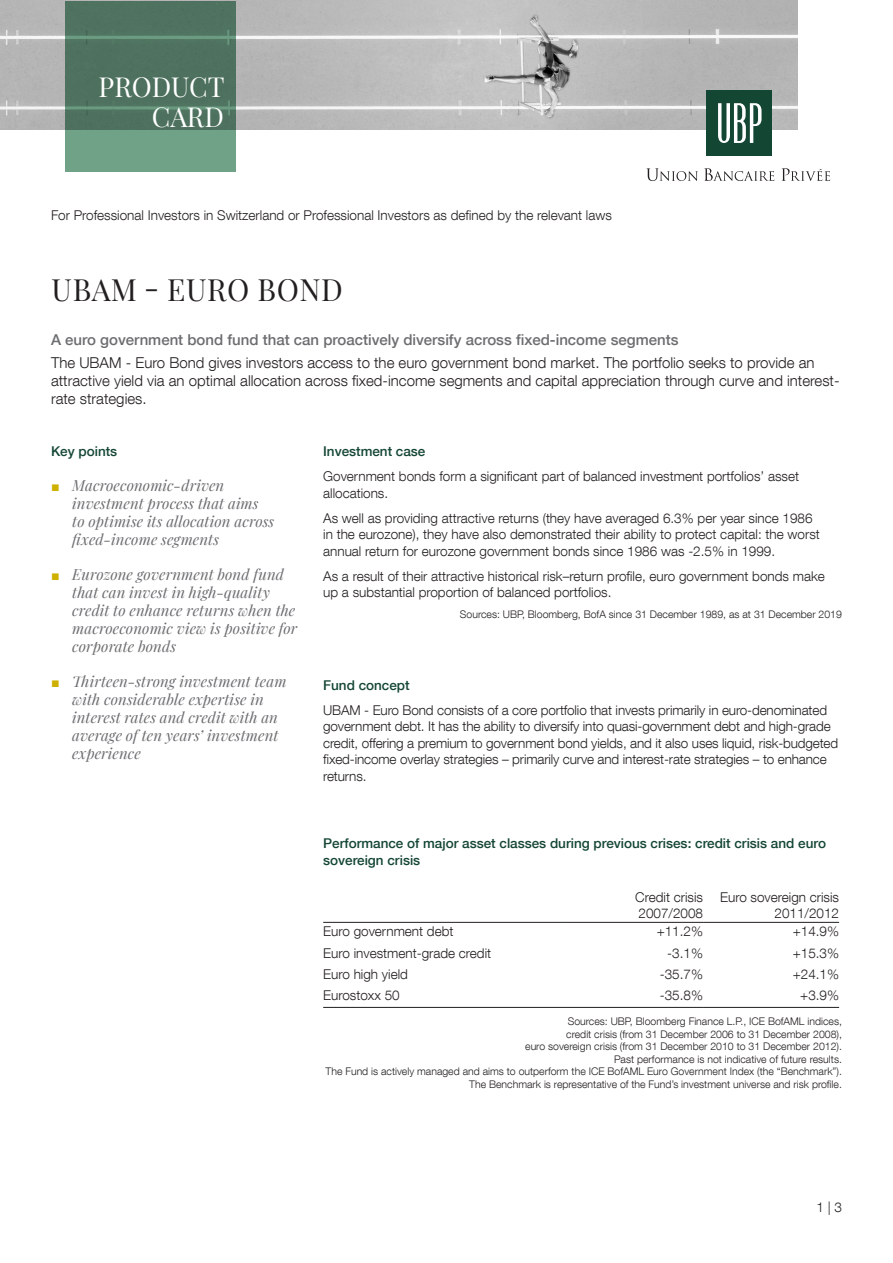
<style>
.page{position:relative;width:893px;height:1263px;background:#fff}
.page>*{position:absolute;margin:0;border:0;box-sizing:border-box;transform-origin:0 0}
.nom_du_fonds{font:30px "Playfair Display";letter-spacing:.02em;color:#231f20}
.t1{font:27px "Playfair Display";color:#fff}
.t2{font:italic 15px/18px "Playfair Display";letter-spacing:.005em;color:#6c6d70}
.Texte_Intro{font:300 15px/18px "Helvetica Neue LT Com";color:#231f20}
.Texte_Intro_65{font:500 15px "Helvetica Neue LT Com";color:#6c6d70}
.Texte{font:300 13.5px/16.5px "Helvetica Neue LT Com";color:#231f20}
.Titre_Niv_2{font:500 13.5px/16.5px "Helvetica Neue LT Com";color:#144634}
.Sources{font:300 10.5px/12.6px "Helvetica Neue LT Com";color:#231f20;text-align:right}
.s1{font-family:"Arial";font-style:normal;font-size:14.25px;color:#ceb000}
</style>
<div class="page">
<hr style="left:323px;top:1007px;width:244px;height:1px;background:#231f20">
<hr style="left:567px;top:1007px;width:136px;height:1px;background:#231f20">
<hr style="left:703px;top:1007px;width:136px;height:1px;background:#231f20">
<hr style="left:323px;top:922px;width:244px;height:1px;background:#231f20">
<hr style="left:567px;top:922px;width:136px;height:1px;background:#231f20">
<hr style="left:703px;top:922px;width:136px;height:1px;background:#231f20">
<img style="left:0;top:0;width:797px;height:130px">
<svg style="left:65px;top:1px;width:170px;height:170px;background:#577f69"></svg>
<svg style="left:646px;top:168px;width:52px;height:13px"></svg>
<svg style="left:704px;top:168px;width:70px;height:13px"></svg>
<svg style="left:781px;top:168px;width:49px;height:13px"></svg>
<div style="left:706px;top:90px;width:66px;height:66px;background:#144634"></div>
<svg style="left:718px;top:103px;width:43px;height:40px"></svg>
<p class="t1" style="left:99px;top:66px;width:128px">PRODUCT</p>
<p class="t1" style="left:152px;top:96px;width:74px">CARD</p>
<p class="Texte" style="left:51px;top:207px;width:562px">For Professional Investors in Switzerland or Professional Investors as defined by the relevant laws</p>
<p class="nom_du_fonds" style="left:52px;top:267px;width:293px">UBAM - EURO BOND</p>
<p class="Texte_Intro_65" style="left:51px;top:331px;width:629px">A euro government bond fund that can proactively diversify across fixed-income segments</p>
<p class="Texte_Intro" style="left:51px;top:353px;width:790px">The UBAM - Euro Bond gives investors access to the euro government bond market. The portfolio seeks to provide an attractive yield via an optimal allocation across fixed-income segments and capital appreciation through curve and interest&shy;rate strategies.</p>
<p class="Titre_Niv_2" style="left:323px;top:443px;width:104px">Investment case</p>
<p class="Texte" style="left:323px;top:468px;width:477px">Government bonds form a significant part of balanced investment portfolios’ asset allocations.</p>
<p class="Texte" style="left:323px;top:509px;width:498px">As well as providing attractive returns (they have averaged 6.3% per year since 1986 in the eurozone), they have also demonstrated their ability to protect capital: the worst annual return for eurozone government bonds since 1986 was -2.5% in 1999.</p>
<p class="Texte" style="left:323px;top:567px;width:503px">As a result of their attractive historical risk–return profile, euro government bonds make up a substantial proportion of balanced portfolios.</p>
<p class="Sources" style="left:460px;top:608px;width:384px">Sources: UBP, Bloomberg, BofA since 31 December 1989, as at 31 December 2019</p>
<p class="Titre_Niv_2" style="left:51px;top:443px;width:68px">Key points</p>
<p class="t2" style="left:72px;top:475px;width:203px;text-indent:-21px"><span class="s1">■</span> Macroeconomic-driven investment process that aims to optimise its allocation across fixed-income segments</p>
<p class="t2" style="left:72px;top:564px;width:227px;text-indent:-21px"><span class="s1">■</span> Eurozone government bond fund that can invest in high-quality credit to enhance returns when the macroeconomic view is positive for corporate bonds</p>
<p class="t2" style="left:72px;top:671px;width:216px;text-indent:-21px"><span class="s1">■</span> Thirteen-strong investment team with considerable expertise in interest rates and credit with an average of ten years’ investment experience</p>
<p class="Titre_Niv_2" style="left:323px;top:676px;width:88px">Fund concept</p>
<p class="Texte" style="left:323px;top:701px;width:517px">UBAM - Euro Bond consists of a core portfolio that invests primarily in euro-denominated government debt. It has the ability to diversify into quasi-government debt and high-grade credit, offering a premium to government bond yields, and it also uses liquid, risk-budgeted fixed-income overlay strategies – primarily curve and interest-rate strategies – to enhance returns.</p>
<p class="Titre_Niv_2" style="left:323px;top:835px;width:504px">Performance of major asset classes during previous crises: credit crisis and euro sovereign crisis</p>
<p class="Texte" style="left:635px;top:888px;width:69px">Credit crisis</p>
<p class="Texte" style="left:638px;top:905px;width:66px">2007/2008</p>
<p class="Texte" style="left:720px;top:888px;width:121px">Euro sovereign crisis</p>
<p class="Texte" style="left:775px;top:905px;width:66px">2011/2012</p>
<p class="Texte" style="left:323px;top:923px;width:132px">Euro government debt</p>
<p class="Texte" style="left:657px;top:923px;width:48px">+11.2%</p>
<p class="Texte" style="left:793px;top:923px;width:48px">+14.9%</p>
<p class="Texte" style="left:323px;top:944px;width:170px">Euro investment-grade credit</p>
<p class="Texte" style="left:667px;top:944px;width:37px">-3.1%</p>
<p class="Texte" style="left:793px;top:944px;width:48px">+15.3%</p>
<p class="Texte" style="left:323px;top:965px;width:86px">Euro high yield</p>
<p class="Texte" style="left:660px;top:965px;width:45px">-35.7%</p>
<p class="Texte" style="left:793px;top:965px;width:48px">+24.1%</p>
<p class="Texte" style="left:323px;top:987px;width:78px">Eurostoxx 50</p>
<p class="Texte" style="left:660px;top:987px;width:45px">-35.8%</p>
<p class="Texte" style="left:800px;top:987px;width:40px">+3.9%</p>
<p class="Sources" style="left:525px;top:1015px;width:318px">Sources: UBP, Bloomberg Finance L.P., ICE BofAML indices,<br>credit crisis (from 31 December 2006 to 31 December 2008),<br>euro sovereign crisis (from 31 December 2010 to 31 December 2012).</p>
<p class="Sources" style="left:614px;top:1052px;width:229px">Past performance is not indicative of future results.</p>
<p class="Sources" style="left:326px;top:1065px;width:518px">The Fund is actively managed and aims to outperform the ICE BofAML Euro Government Index (the “Benchmark”).</p>
<p class="Sources" style="left:469px;top:1078px;width:374px">The Benchmark is representative of the Fund’s investment universe and risk profile.</p>
<p class="Texte" style="left:816px;top:1199px;width:27px">1 | 3</p>
</div>
